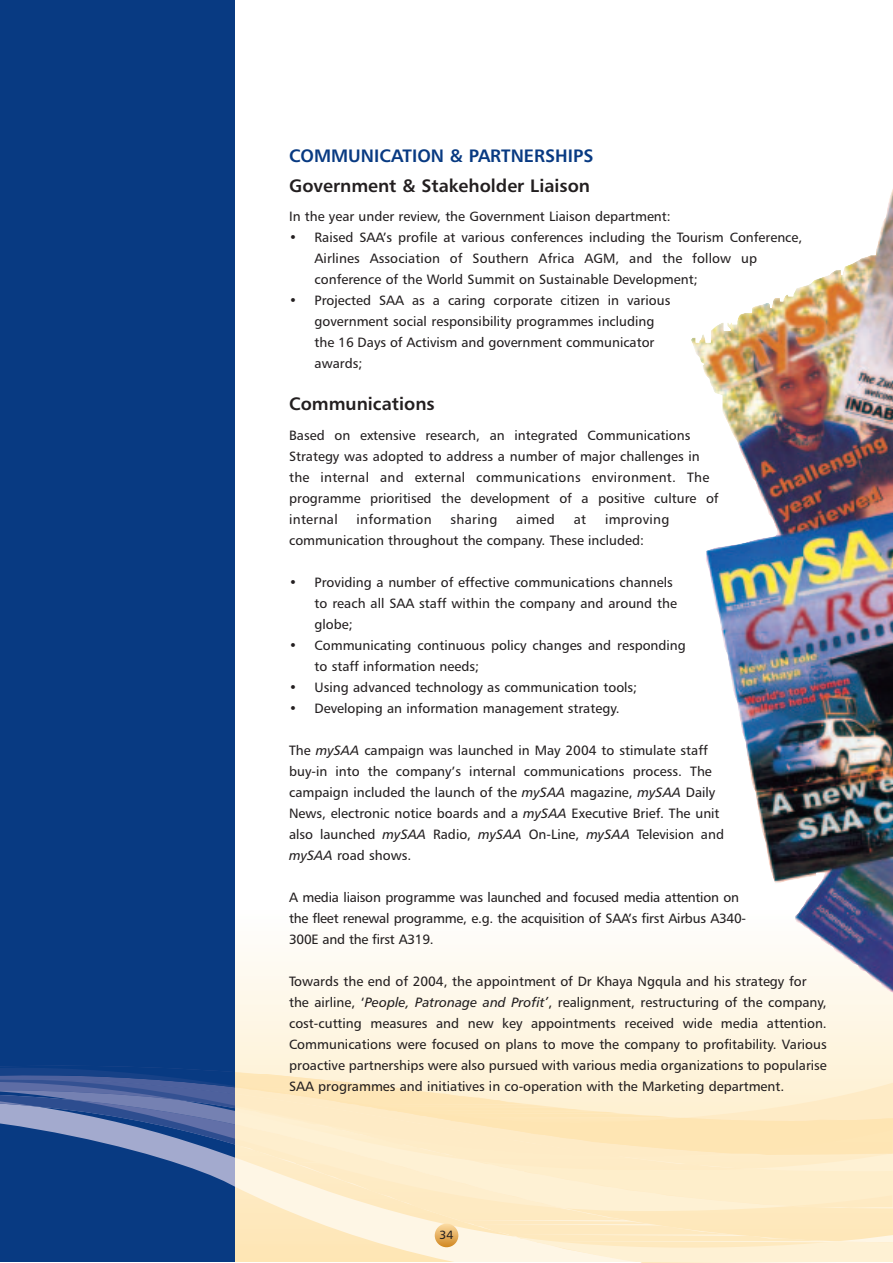
<style>
.page{position:relative;width:893px;height:1263px;background:#fff}
.page>*{position:absolute;margin:0;border:0;box-sizing:border-box;transform-origin:0 0}
.t1{font:18px "Humanist 777 BT Bold B";color:#231f20}
.t2{font:18px "Humanist 777 BT Bold B";color:#083a82}
.t3{font:13.5px/21px "Humanist 777 BT Roman B";color:#231f20}
.t4{font:13.5px "Humanist 777 BT Roman B";letter-spacing:.025em;color:#231f20}
.t5{font:12px "Humanist 777 BT Roman B";color:#231f20}
.s1{font-family:"Humanist 777 BT Italic B"}
</style>
<div class="page">
<div style="left:0;top:0;width:235px;height:1262px;background:#083a82"></div>
<div style="left:235px;top:907px;width:657px;height:355px;background:#fefcf7"></div>
<svg style="left:0;top:1065px;width:892px;height:197px"></svg>
<div style="left:235px;top:976px;width:657px;height:60px;background:#fef7e8"></div>
<div style="left:235px;top:1036px;width:657px;height:18px;background:#fef5e0"></div>
<svg style="left:235px;top:1054px;width:657px;height:123px;background:#fdedca"></svg>
<svg style="left:435px;top:1224px;width:23px;height:23px"></svg>
<img style="left:751px;top:192px;width:141px;height:802px">
<h1 class="t2" style="left:289px;top:150px;width:306px">COMMUNICATION &amp; PARTNERSHIPS</h1>
<h1 class="t1" style="left:289px;top:179px;width:302px">Government &amp; Stakeholder Liaison</h1>
<p class="t3" style="left:289px;top:208px;width:383px">In the year under review, the Government Liaison department:</p>
<p class="t3" style="left:314px;top:229px;width:489px;text-indent:-26px">• Raised SAA’s profile at various conferences including the Tourism Conference,<br>Airlines Association of Southern Africa AGM, and the follow up conference of the World Summit on Sustainable Development;</p>
<p class="t3" style="left:314px;top:292px;width:357px;text-indent:-26px">• Projected SAA as a caring corporate citizen in various government social responsibility programmes including the 16 Days of Activism and government communicator awards;</p>
<h1 class="t1" style="left:289px;top:398px;width:147px">Communications</h1>
<p class="t3" style="left:289px;top:426px;width:431px">Based on extensive research, an integrated Communications Strategy was adopted to address a number of major challenges in the internal and external communications environment. The programme prioritised the development of a positive culture of internal</p>
<p class="t4" style="left:356px;top:514px;width:77px">information</p>
<p class="t4" style="left:450px;top:514px;width:48px">sharing</p>
<p class="t3" style="left:516px;top:510px;width:40px">aimed</p>
<p class="t3" style="left:573px;top:510px;width:14px">at</p>
<p class="t3" style="left:289px;top:510px;width:382px;text-indent:316px">improving communication throughout the company. These included:</p>
<p class="t3" style="left:314px;top:573px;width:364px;text-indent:-26px">• Providing a number of effective communications channels to reach all SAA staff within the company and around the globe;</p>
<p class="t3" style="left:314px;top:636px;width:373px;text-indent:-26px">• Communicating continuous policy changes and responding to staff information needs;</p>
<p class="t3" style="left:289px;top:678px;width:349px">• Using advanced technology as communication tools;</p>
<p class="t3" style="left:289px;top:699px;width:332px">• Developing an information management strategy.</p>
<p class="t3" style="left:289px;top:741px;width:436px">The <span class="s1">mySAA</span> campaign was launched in May 2004 to stimulate staff buy-in into the company’s internal communications process. The campaign included the launch of the <span class="s1">mySAA</span> magazine, <span class="s1">mySAA</span> Daily News, electronic notice boards and a <span class="s1">mySAA</span> Executive Brief. The unit also launched <span class="s1">mySAA</span> Radio, <span class="s1">mySAA</span> On-Line, <span class="s1">mySAA</span> Television and <span class="s1">mySAA</span> road shows.</p>
<p class="t3" style="left:289px;top:888px;width:458px">A media liaison programme was launched and focused media attention on the fleet renewal programme, e.g. the acquisition of SAA’s first Airbus A340-<br>300E and the first A319.</p>
<p class="t3" style="left:289px;top:972px;width:539px">Towards the end of 2004, the appointment of Dr Khaya Ngqula and his strategy for the airline, ‘<span class="s1">People, Patronage and Profit’</span>, realignment, restructuring of the company, cost-cutting measures and new key appointments received wide media attention.<br>Communications were focused on plans to move the company to profitability. Various proactive partnerships were also pursued with various media organizations to popularise SAA programmes and initiatives in co-operation with the Marketing department.</p>
<p class="t5" style="left:439px;top:1231px;width:15px">34</p>
</div>
